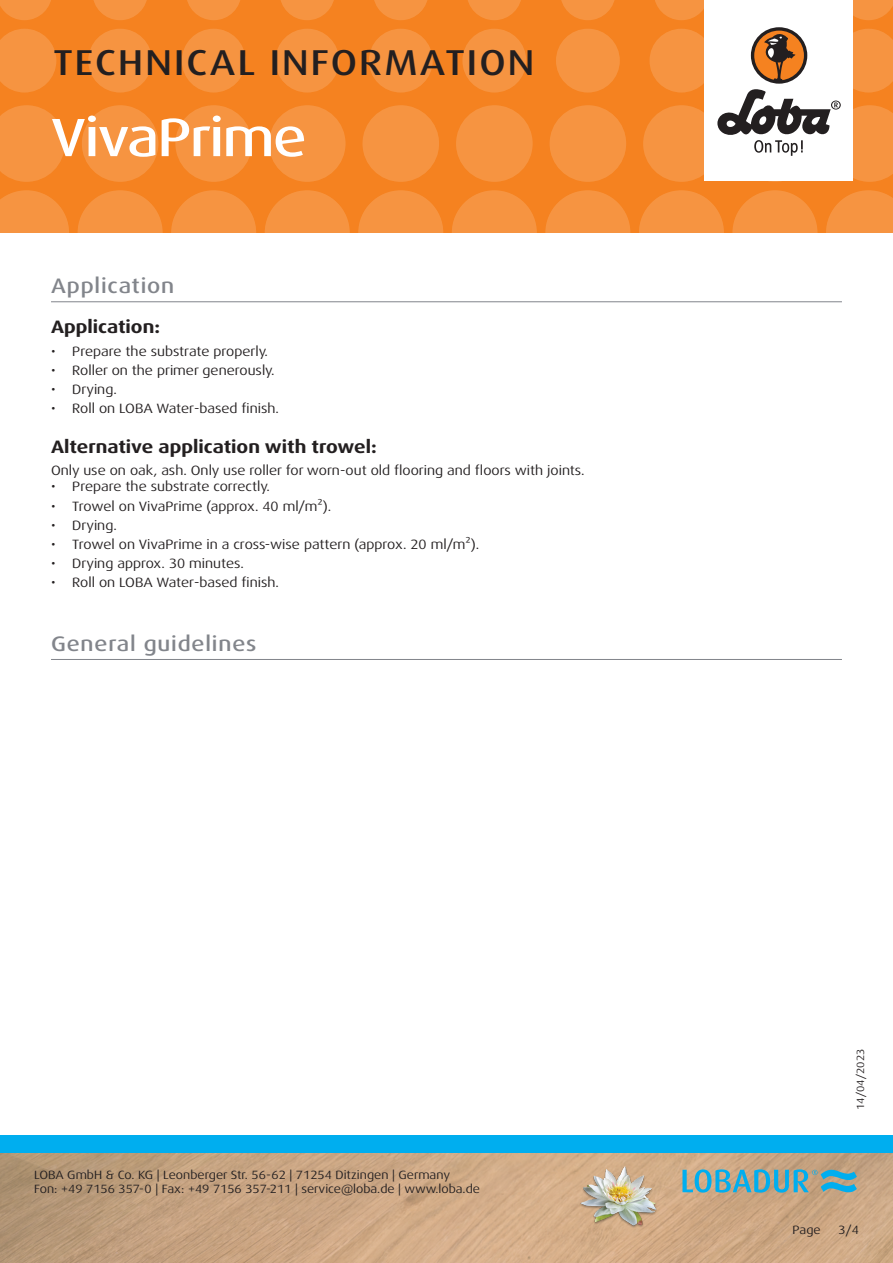
<style>
.page{position:relative;width:893px;height:1263px;background:#fff}
.page>*{position:absolute;margin:0;border:0;box-sizing:border-box;transform-origin:0 0}
.t1{font:500 expanded 54px "Dax Pro";letter-spacing:-.025em;color:#fff}
.t2{font:500 expanded 36px "Dax Pro";letter-spacing:.06em;color:#231f20}
.Titel_grau{font:500 expanded 21px "Dax Pro";letter-spacing:.04em;color:#82858b}
.t3{font:700 expanded 18px "Dax Pro";color:#231f20}
.Text{font:expanded 13.5px "Dax Pro";color:#231f20}
.t4{font:expanded 12px/14.4px "Dax Pro";color:#231f20}
.t5{font:expanded 10.5px "Dax Pro";color:#231f20}
</style>
<div class="page">
<div style="left:0;top:0;width:893px;height:233px;background:#f58220"></div>
<svg style="left:0;top:190px;width:69px;height:43px"></svg>
<svg style="left:78px;top:190px;width:85px;height:85px;fill:#f69441"></svg>
<svg style="left:171px;top:190px;width:85px;height:85px;fill:#f69441"></svg>
<svg style="left:265px;top:190px;width:85px;height:85px;fill:#f69441"></svg>
<svg style="left:358px;top:190px;width:85px;height:85px;fill:#f69441"></svg>
<svg style="left:545px;top:190px;width:85px;height:85px;fill:#f69441"></svg>
<svg style="left:452px;top:190px;width:85px;height:85px;fill:#f69441"></svg>
<svg style="left:732px;top:190px;width:85px;height:85px;fill:#f69441"></svg>
<svg style="left:639px;top:190px;width:85px;height:85px;fill:#f69441"></svg>
<svg style="left:826px;top:190px;width:67px;height:43px"></svg>
<svg style="left:0;top:105px;width:65px;height:77px"></svg>
<svg style="left:82px;top:105px;width:76px;height:77px"></svg>
<svg style="left:175px;top:105px;width:77px;height:77px"></svg>
<svg style="left:269px;top:105px;width:76px;height:77px"></svg>
<svg style="left:456px;top:105px;width:77px;height:77px"></svg>
<svg style="left:362px;top:105px;width:77px;height:77px"></svg>
<svg style="left:550px;top:105px;width:76px;height:77px"></svg>
<svg style="left:0;top:29px;width:56px;height:63px"></svg>
<svg style="left:182px;top:29px;width:64px;height:63px"></svg>
<svg style="left:88px;top:29px;width:64px;height:63px"></svg>
<svg style="left:275px;top:29px;width:64px;height:63px"></svg>
<svg style="left:462px;top:29px;width:64px;height:63px"></svg>
<svg style="left:369px;top:29px;width:64px;height:63px"></svg>
<svg style="left:556px;top:29px;width:64px;height:63px"></svg>
<svg style="left:0;top:0;width:51px;height:20px"></svg>
<svg style="left:187px;top:0;width:53px;height:20px"></svg>
<svg style="left:468px;top:0;width:53px;height:20px"></svg>
<svg style="left:655px;top:0;width:49px;height:20px"></svg>
<svg style="left:93px;top:0;width:54px;height:20px"></svg>
<svg style="left:374px;top:0;width:54px;height:20px"></svg>
<svg style="left:281px;top:0;width:53px;height:20px"></svg>
<svg style="left:561px;top:0;width:54px;height:20px"></svg>
<svg style="left:853px;top:0;width:40px;height:20px"></svg>
<img style="left:0;top:1152px;width:893px;height:111px">
<div style="left:0;top:1135px;width:893px;height:17px;background:#00aeef"></div>
<div style="left:704px;top:0;width:149px;height:181px;background:#fff"></div>
<svg style="left:643px;top:29px;width:250px;height:153px"></svg>
<img style="left:578px;top:1161px;width:82px;height:81px">
<svg style="left:682px;top:1169px;width:175px;height:24px;background:#75a8ae"></svg>
<hr style="left:51px;top:659px;width:791px;height:1px;background:#82858b">
<hr style="left:51px;top:301px;width:791px;height:1px;background:#82858b">
<h2 class="t2" style="left:53px;top:40px;width:483px">TECHNICAL INFORMATION</h2>
<p class="t1" style="left:51px;top:103px;width:257px">VivaPrime</p>
<p class="Titel_grau" style="left:51px;top:272px;width:125px">Application</p>
<p class="t3" style="left:51px;top:315px;width:111px">Application:</p>
<p class="Text" style="left:51px;top:342px;width:219px">• Prepare the substrate properly.</p>
<p class="Text" style="left:51px;top:362px;width:225px">• Roller on the primer generously.</p>
<p class="Text" style="left:51px;top:381px;width:67px">• Drying.</p>
<p class="Text" style="left:51px;top:400px;width:229px">• Roll on LOBA Water-based finish.</p>
<p class="t3" style="left:51px;top:435px;width:327px">Alternative application with trowel:</p>
<p class="Text" style="left:51px;top:462px;width:535px">Only use on oak, ash. Only use roller for worn-out old flooring and floors with joints.</p>
<p class="Text" style="left:51px;top:478px;width:220px">• Prepare the substrate correctly.</p>
<p class="Text" style="left:51px;top:497px;width:282px">• Trowel on VivaPrime (approx. 40 ml/m²).</p>
<p class="Text" style="left:51px;top:517px;width:67px">• Drying.</p>
<p class="Text" style="left:51px;top:536px;width:430px">• Trowel on VivaPrime in a cross-wise pattern (approx. 20 ml/m²).</p>
<p class="Text" style="left:51px;top:555px;width:194px">• Drying approx. 30 minutes.</p>
<p class="Text" style="left:51px;top:574px;width:229px">• Roll on LOBA Water-based finish.</p>
<p class="Titel_grau" style="left:51px;top:630px;width:207px">General guidelines</p>
<p class="t4" style="left:34px;top:1167px;width:447px">LOBA GmbH &amp; Co. KG | Leonberger Str. 56-62 | 71254 Ditzingen | Germany<br>Fon: +49 7156 357-0 | Fax: +49 7156 357-211 | service@loba.de | www.loba.de</p>
<p class="t5" style="left:854px;top:1110px;width:63px;rotate:-90deg">14/04/2023</p>
<p class="t4" style="left:793px;top:1223px;width:30px">Page</p>
<p class="t4" style="left:838px;top:1223px;width:22px">3/4</p>
</div>
